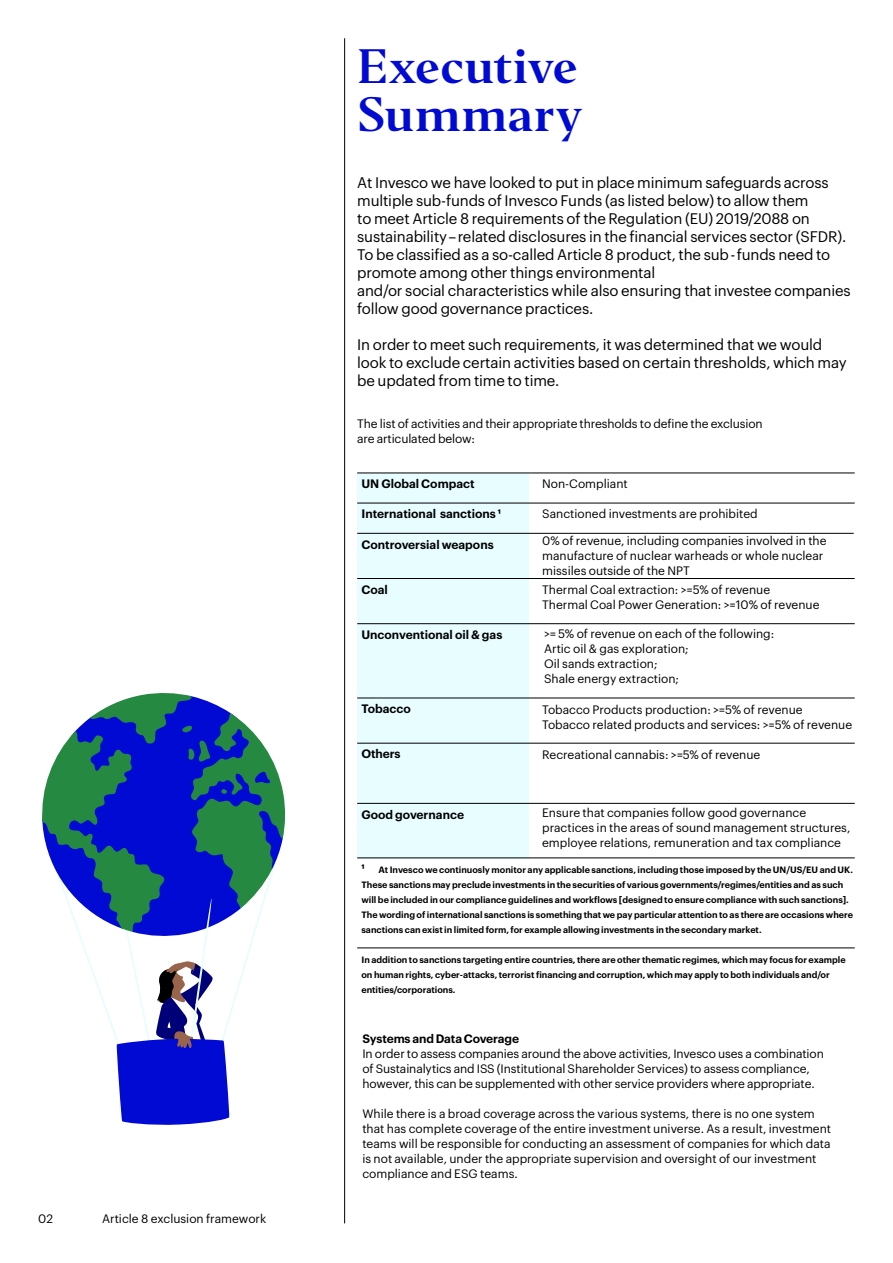
<style>
.page{position:relative;width:893px;height:1263px;background:#fff}
.page>*{position:absolute;margin:0;border:0;box-sizing:border-box;transform-origin:0 0}
.t1{font:45px/48px "Invesco Editor";color:#000ad2}
.t2{font:15px/18px "Graphik";letter-spacing:-.01em;color:#000}
.t3{font:12px/15px "Graphik";color:#000}
.t4{font:600 12px "Graphik";color:#000}
.t5{font:600 9px/15px "Graphik";color:#000}
.s1{font-size:12px}
</style>
<div class="page">
<svg style="left:42px;top:693px;width:244px;height:432px"></svg>
<hr style="left:344px;top:38px;width:1px;height:1185px;background:#000">
<div style="left:357px;top:473px;width:172px;height:385px;background:#e7fdff"></div>
<hr style="left:357px;top:473px;width:498px;height:1px;background:#000">
<hr style="left:357px;top:533px;width:497px;height:1px;background:#000">
<hr style="left:357px;top:578px;width:498px;height:1px;background:#000">
<hr style="left:357px;top:623px;width:498px;height:1px;background:#000">
<hr style="left:357px;top:698px;width:498px;height:1px;background:#000">
<hr style="left:357px;top:503px;width:498px;height:1px;background:#000">
<hr style="left:357px;top:743px;width:498px;height:1px;background:#000">
<hr style="left:357px;top:803px;width:498px;height:1px;background:#000">
<hr style="left:357px;top:858px;width:498px;height:1px;background:#000">
<hr style="left:357px;top:948px;width:498px;height:1px;background:#000">
<p class="t3" style="left:38px;top:1210px;width:16px">02</p>
<p class="t3" style="left:102px;top:1210px;width:166px">Article 8 exclusion framework</p>
<h1 class="t1" style="left:357px;top:43px;width:227px">Executive<br>Summary</h1>
<p class="t2" style="left:357px;top:172px;width:495px">At Invesco we have looked to put in place minimum safeguards across multiple sub-funds of Invesco Funds (as listed below) to allow them<br>to meet Article 8 requirements of the Regulation (EU) 2019/2088 on sustainability – related disclosures in the financial services sector (SFDR).<br>To be classified as a so-called Article 8 product, the sub - funds need to promote among other things environmental<br>and/or social characteristics while also ensuring that investee companies follow good governance practices.</p>
<p class="t2" style="left:357px;top:334px;width:491px">In order to meet such requirements, it was determined that we would look to exclude certain activities based on certain thresholds, which may be updated from time to time.</p>
<p class="t3" style="left:357px;top:415px;width:407px">The list of activities and their appropriate thresholds to define the exclusion are articulated below:</p>
<p class="t4" style="left:361px;top:475px;width:115px">UN Global Compact</p>
<p class="t4" style="left:361px;top:505px;width:141px">International sanctions ¹</p>
<p class="t4" style="left:361px;top:535px;width:134px">Controversial weapons</p>
<p class="t4" style="left:361px;top:580px;width:28px">Coal</p>
<p class="t4" style="left:361px;top:625px;width:142px">Unconventional oil &amp; gas</p>
<p class="t4" style="left:361px;top:700px;width:51px">Tobacco</p>
<p class="t4" style="left:361px;top:745px;width:41px">Others</p>
<p class="t3" style="left:542px;top:475px;width:87px">Non-Compliant</p>
<p class="t3" style="left:542px;top:505px;width:217px">Sanctioned investments are prohibited</p>
<p class="t3" style="left:542px;top:532px;width:286px">0% of revenue, including companies involved in the manufacture of nuclear warheads or whole nuclear missiles outside of the NPT</p>
<p class="t3" style="left:542px;top:581px;width:279px">Thermal Coal extraction: &gt;=5% of revenue<br>Thermal Coal Power Generation: &gt;=10% of revenue</p>
<p class="t3" style="left:544px;top:625px;width:232px">&gt;= 5% of revenue on each of the following:<br>Artic oil &amp; gas exploration;<br>Oil sands extraction;<br>Shale energy extraction;</p>
<p class="t3" style="left:542px;top:701px;width:312px">Tobacco Products production: &gt;=5% of revenue<br>Tobacco related products and services: &gt;=5% of revenue</p>
<p class="t3" style="left:542px;top:746px;width:220px">Recreational cannabis: &gt;=5% of revenue</p>
<p class="t3" style="left:542px;top:805px;width:310px">Ensure that companies follow good governance practices in the areas of sound management structures, employee relations, remuneration and tax compliance</p>
<p class="t5" style="left:361px;top:861px;width:493px"><span class="s1">¹</span> At Invesco we continuosly monitor any applicable sanctions, including those imposed by the UN/US/EU and UK.<br>These sanctions may preclude investments in the securities of various governments/regimes/entities and as such will be included in our compliance guidelines and workflows [designed to ensure compliance with such sanctions].<br>The wording of international sanctions is something that we pay particular attention to as there are occasions where sanctions can exist in limited form, for example allowing investments in the secondary market.</p>
<p class="t5" style="left:361px;top:951px;width:486px">In addition to sanctions targeting entire countries, there are other thematic regimes, which may focus for example on human rights, cyber-attacks, terrorist financing and corruption, which may apply to both individuals and/or entities/corporations.</p>
<p class="t4" style="left:362px;top:1030px;width:158px">Systems and Data Coverage</p>
<p class="t3" style="left:362px;top:1045px;width:463px">In order to assess companies around the above activities, Invesco uses a combination of Sustainalytics and ISS (Institutional Shareholder Services) to assess compliance, however, this can be supplemented with other service providers where appropriate.</p>
<p class="t3" style="left:362px;top:1105px;width:470px">While there is a broad coverage across the various systems, there is no one system that has complete coverage of the entire investment universe. As a result, investment teams will be responsible for conducting an assessment of companies for which data is not available, under the appropriate supervision and oversight of our investment compliance and ESG teams.</p>
<p class="t4" style="left:361px;top:805px;width:104px">Good governance</p>
</div>
